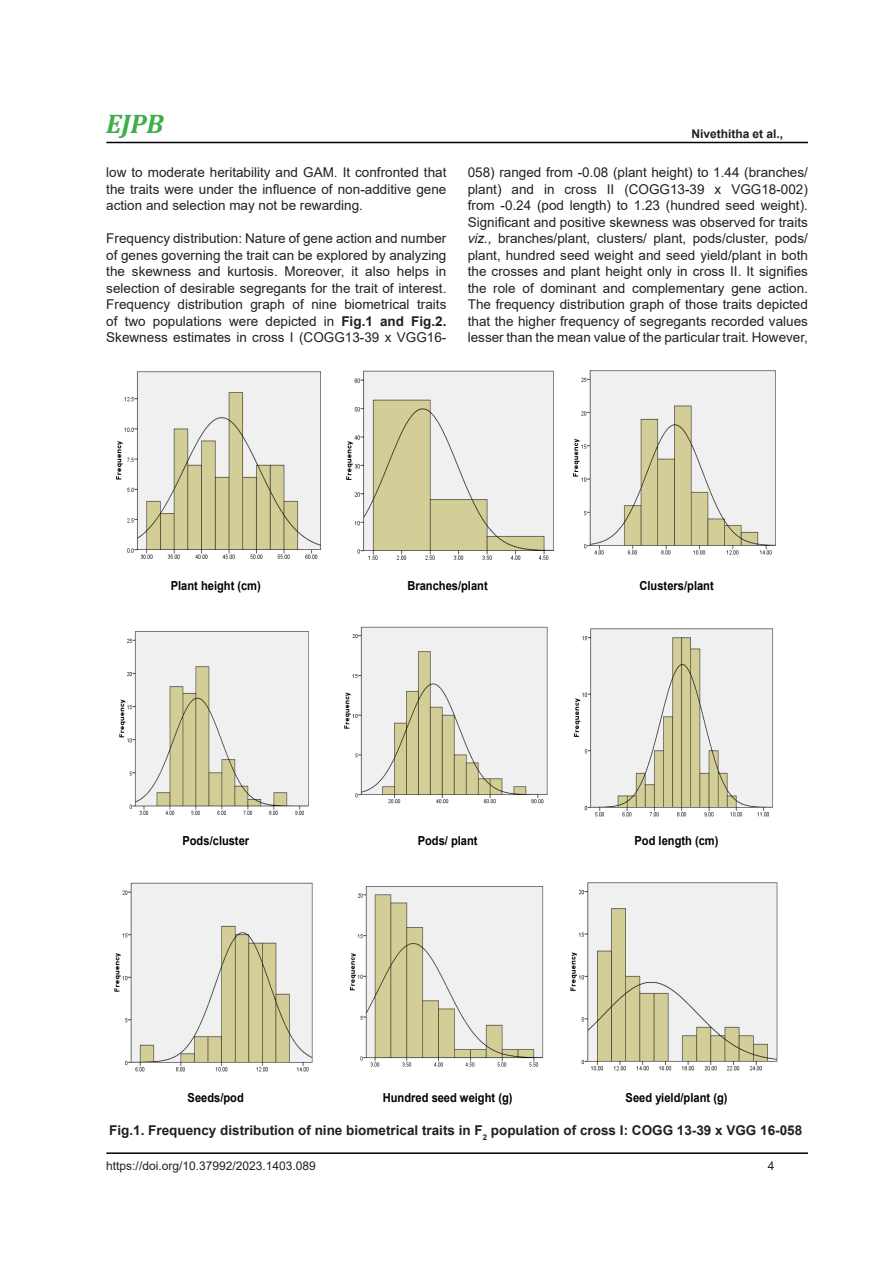
<style>
.page{position:relative;width:893px;height:1263px;background:#fff}
.page>*{position:absolute;margin:0;border:0;box-sizing:border-box;transform-origin:0 0}
.t1{font:italic 700 27px "Cambria";color:#40ae49}
.body_text{font:13.5px/16.5px "Arial";color:#231f20;text-align:justify}
.body_text-2{font:700 13.5px "Arial";color:#231f20}
.t2{font:700 12.45px "Arial";color:#000;scale:.89 1}
.t3{font:12px "Arial";color:#231f20}
.t4{font:700 12px "Arial";color:#231f20}
.s1{font-weight:700}
.s2{font-style:italic}
.s3{font-size:8.25px}
</style>
<div class="page">
<hr style="left:106px;top:1152px;width:702px;height:2px;background:#000">
<hr style="left:106px;top:142px;width:702px;height:1px;background:#000">
<img style="left:119px;top:631px;width:190px;height:184px">
<img style="left:344px;top:626px;width:204px;height:178px">
<img style="left:574px;top:628px;width:199px;height:189px">
<img style="left:114px;top:882px;width:199px;height:190px">
<img style="left:350px;top:886px;width:194px;height:181px">
<img style="left:571px;top:882px;width:207px;height:189px">
<img style="left:573px;top:370px;width:203px;height:185px">
<img style="left:346px;top:370px;width:208px;height:190px">
<img style="left:116px;top:371px;width:205px;height:188px">
<h1 class="t1" style="left:106px;top:105px;width:59px">EJPB</h1>
<p class="t4" style="left:691px;top:125px;width:93px">Nivethitha et al.,</p>
<p class="body_text" style="left:106px;top:164px;width:342px">low to moderate heritability and GAM. It confronted that the traits were under the influence of non-additive gene action and selection may not be rewarding.</p>
<p class="body_text" style="left:106px;top:230px;width:342px">Frequency distribution: Nature of gene action and number of genes governing the trait can be explored by analyzing the skewness and kurtosis. Moreover, it also helps in selection of desirable segregants for the trait of interest.<br>Frequency distribution graph of nine biometrical traits of two populations were depicted in <span class="s1">Fig.1 and Fig.2.<br></span>Skewness estimates in cross I (COGG13-39 x VGG16-</p>
<p class="body_text" style="left:468px;top:164px;width:342px">058) ranged from -0.08 (plant height) to 1.44 (branches/ plant) and in cross II (COGG13-39 x VGG18-002) from -0.24 (pod length) to 1.23 (hundred seed weight).<br>Significant and positive skewness was observed for traits <span class="s2">viz.,</span> branches/plant, clusters/ plant, pods/cluster, pods/ plant, hundred seed weight and seed yield/plant in both the crosses and plant height only in cross II. It signifies the role of dominant and complementary gene action.<br>The frequency distribution graph of those traits depicted that the higher frequency of segregants recorded values lesser than the mean value of the particular trait. However,</p>
<p class="t2" style="left:148px;top:324px;width:643px">Fig.1. Frequency distribution of nine biometrical traits in F<span class="s3">2</span> population of cross I: COGG 13-39 x VGG 16-058</p>
<p class="t2" style="left:171px;top:577px;width:103px">Plant height (cm)</p>
<p class="t2" style="left:407px;top:577px;width:92px">Branches/plant</p>
<p class="t2" style="left:639px;top:577px;width:85px">Clusters/plant</p>
<p class="t2" style="left:182px;top:832px;width:77px">Pods/cluster</p>
<p class="t2" style="left:418px;top:832px;width:69px">Pods/ plant</p>
<p class="t2" style="left:634px;top:832px;width:96px">Pod length (cm)</p>
<p class="t2" style="left:188px;top:1089px;width:65px">Seeds/pod</p>
<p class="t2" style="left:383px;top:1089px;width:147px">Hundred seed weight (g)</p>
<p class="t2" style="left:626px;top:1089px;width:116px">Seed yield/plant (g)</p>
<p class="body_text-2" style="left:109px;top:1121px;width:695px">Fig.1. Frequency distribution of nine biometrical traits in F<sub>2</sub> population of cross I: COGG 13-39 x VGG 16-058</p>
<p class="t3" style="left:106px;top:1158px;width:211px">https://doi.org/10.37992/2023.1403.089</p>
<p class="t3" style="left:768px;top:1157px;width:8px">4</p>
</div>
